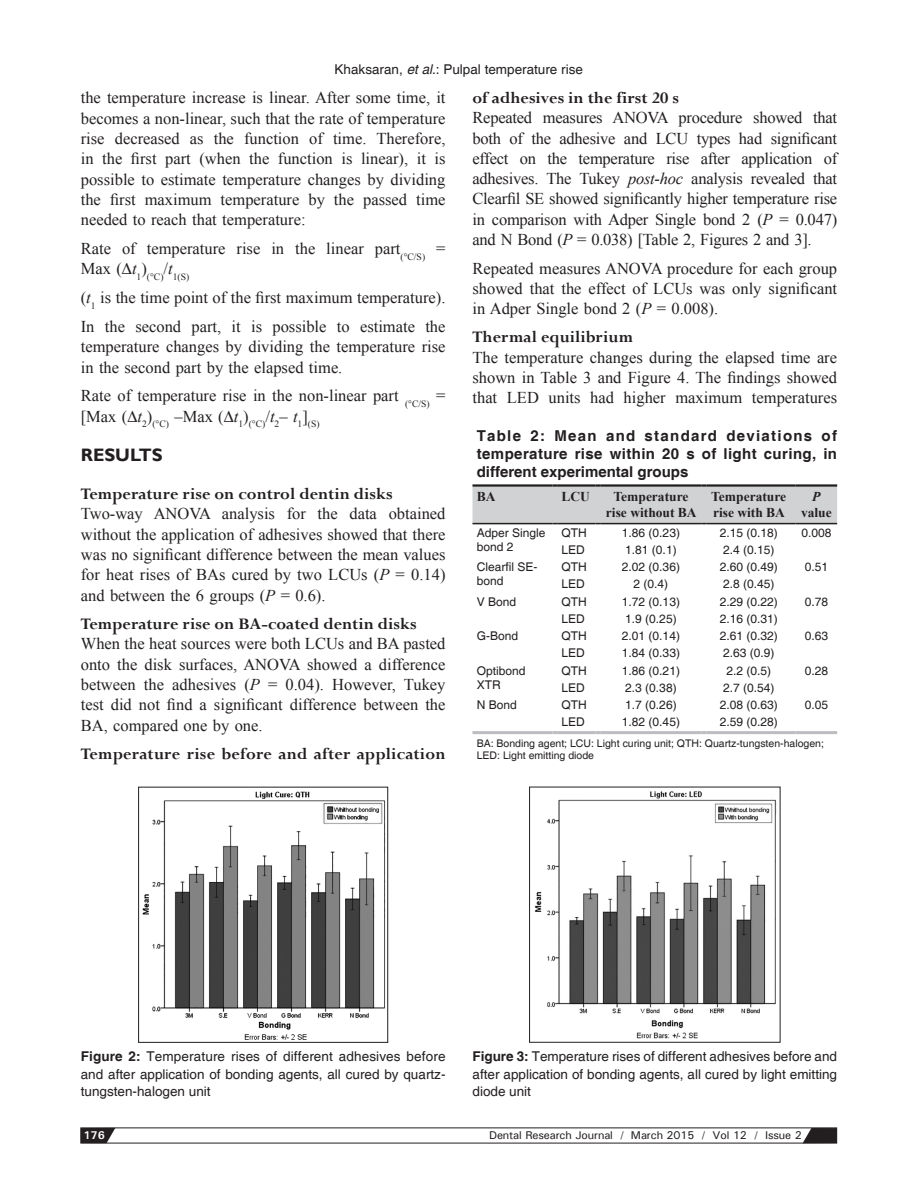
<style>
.page{position:relative;width:918px;height:1188px;background:#fff}
.page>*{position:absolute;margin:0;border:0;box-sizing:border-box;transform-origin:0 0}
.t1{font:700 18px "Perpetua";color:#231f20}
.t2{font:700 18px "Gill Sans";color:#231f20}
.TX{font:16.5px/20.4px "Times New Roman";color:#231f20;text-align:justify}
.TT{font:700 15px/18px "Helvetica";color:#231f20;text-align:justify}
.FGC{font:13.5px/17.5px "Helvetica";color:#231f20;text-align:justify}
.TCH{font:700 13.5px/16.2px "Times New Roman";color:#231f20;text-align:center}
.TB{font:12px/14.4px "Helvetica";color:#231f20}
.t3{font:500 11.25px "Univers";letter-spacing:-.01em;color:#231f20}
.t4{font:700 11.25px "Univers";color:#fff}
.TFN{font:10.5px/12.6px "Helvetica";color:#231f20}
.TX-2{font:9.6px "Times New Roman";color:#231f20}
.s1{font-style:italic}
.s2{font-weight:700}
</style>
<div class="page">
<svg style="left:80px;top:1128px;width:758px;height:15px"></svg>
<img style="left:142px;top:791px;width:244px;height:249px">
<div style="left:138px;top:787px;width:250px;height:256px;border:1px solid #231f20"></div>
<img style="left:534px;top:791px;width:243px;height:248px">
<div style="left:529px;top:787px;width:251px;height:256px;border:1px solid #231f20"></div>
<hr style="left:557px;top:731px;width:39px;height:3px;background:#bcbdc0">
<svg style="left:596px;top:731px;width:4px;height:3px"></svg>
<hr style="left:600px;top:731px;width:102px;height:3px;background:#bcbdc0">
<svg style="left:702px;top:731px;width:4px;height:3px"></svg>
<hr style="left:706px;top:731px;width:85px;height:3px;background:#bcbdc0">
<svg style="left:791px;top:731px;width:5px;height:3px"></svg>
<svg style="left:472px;top:484px;width:365px;height:40px;background:#c3c4c6"></svg>
<hr style="left:796px;top:484px;width:41px;height:3px;background:#231f20">
<hr style="left:796px;top:731px;width:41px;height:3px;background:#bcbdc0">
<hr style="left:472px;top:731px;width:81px;height:3px;background:#bcbdc0">
<svg style="left:553px;top:731px;width:4px;height:3px"></svg>
<p class="FGC" style="left:335px;top:61px;width:250px">Khaksaran, <span class="s1">et al</span>.: Pulpal temperature rise</p>
<p class="TX" style="left:81px;top:87px;width:366px">the temperature increase is linear. After some time, it becomes a non-linear, such that the rate of temperature rise decreased as the function of time. Therefore, in the first part (when the function is linear), it is possible to estimate temperature changes by dividing the first maximum temperature by the passed time needed to reach that temperature:</p>
<p class="TX" style="left:81px;top:238px;width:366px">Rate of temperature rise in the linear part<sub>(°C/S)</sub> =</p>
<p class="TX-2" style="left:81px;top:270px;width:110px"><sup>Max</sup> <sup>(</sup> <sup>t</sup>1<sup>)</sup>(°C)<sup>/</sup><sup>t</sup>1(S)</p>
<p class="TX" style="left:81px;top:287px;width:366px">(<span class="s1">t</span><sub>1</sub> is the time point of the first maximum temperature).</p>
<p class="TX" style="left:81px;top:316px;width:366px">In the second part, it is possible to estimate the temperature changes by dividing the temperature rise in the second part by the elapsed time.</p>
<p class="TX" style="left:81px;top:385px;width:366px">Rate of temperature rise in the non-linear part <sub>(°C/S)</sub> = [Max ( <span class="s1">t</span><sub>2</sub>)<sub>(°C)</sub> –Max ( <span class="s1">t</span><sub>1</sub>)<sub>(°C)</sub>/<span class="s1">t</span><sub>2</sub>– <span class="s1">t</span><sub>1</sub>]<sub>(S)</sub></p>
<h1 class="t2" style="left:81px;top:444px;width:83px">RESULTS</h1>
<h2 class="t1" style="left:81px;top:482px;width:313px">Temperature rise on control dentin disks</h2>
<p class="TX" style="left:81px;top:503px;width:366px">Two-way ANOVA analysis for the data obtained without the application of adhesives showed that there was no significant difference between the mean values for heat rises of BAs cured by two LCUs (<span class="s1">P</span> = 0.14) and between the 6 groups (<span class="s1">P</span> = 0.6).</p>
<h2 class="t1" style="left:81px;top:613px;width:337px">Temperature rise on BA-coated dentin disks</h2>
<p class="TX" style="left:81px;top:633px;width:366px">When the heat sources were both LCUs and BA pasted onto the disk surfaces, ANOVA showed a difference between the adhesives (<span class="s1">P</span> = 0.04). However, Tukey test did not find a significant difference between the BA, compared one by one.</p>
<h2 class="t1" style="left:81px;top:743px;width:366px">Temperature rise before and after application</h2>
<h2 class="t1" style="left:472px;top:87px;width:208px">of adhesives in the first 20 s</h2>
<p class="TX" style="left:472px;top:107px;width:366px">Repeated measures ANOVA procedure showed that both of the adhesive and LCU types had significant effect on the temperature rise after application of adhesives. The Tukey <span class="s1">post-hoc</span> analysis revealed that Clearfil SE showed significantly higher temperature rise in comparison with Adper Single bond 2 (<span class="s1">P</span> = 0.047) and N Bond (<span class="s1">P</span> = 0.038) [Table 2, Figures 2 and 3].</p>
<p class="TX" style="left:473px;top:258px;width:366px">Repeated measures ANOVA procedure for each group showed that the effect of LCUs was only significant in Adper Single bond 2 (<span class="s1">P</span> = 0.008).</p>
<h2 class="t1" style="left:473px;top:326px;width:162px">Thermal equilibrium</h2>
<p class="TX" style="left:473px;top:347px;width:366px">The temperature changes during the elapsed time are shown in Table 3 and Figure 4. The findings showed that LED units had higher maximum temperatures</p>
<p class="TT" style="left:477px;top:427px;width:362px">Table 2: Mean and standard deviations of temperature rise within 20 s of light curing, in different experimental groups</p>
<p class="TCH" style="left:477px;top:488px;width:20px">BA</p>
<p class="TCH" style="left:561px;top:488px;width:30px">LCU</p>
<p class="TCH" style="left:606px;top:488px;width:92px">Temperature rise without BA</p>
<p class="TCH" style="left:711px;top:488px;width:76px;text-align:left">Temperature rise with BA</p>
<p class="TCH" style="left:801px;top:488px;width:32px"><span class="s1">P </span>value</p>
<p class="TB" style="left:477px;top:526px;width:70px">Adper Single bond 2</p>
<p class="TB" style="left:561px;top:526px;width:27px">QTH</p>
<p class="TB" style="left:622px;top:526px;width:60px">1.86 (0.23)</p>
<p class="TB" style="left:720px;top:526px;width:60px">2.15 (0.18)</p>
<p class="TB" style="left:801px;top:526px;width:32px">0.008</p>
<p class="TB" style="left:561px;top:543px;width:25px">LED</p>
<p class="TB" style="left:625px;top:543px;width:53px">1.81 (0.1)</p>
<p class="TB" style="left:723px;top:543px;width:53px">2.4 (0.15)</p>
<p class="TB" style="left:477px;top:560px;width:62px">Clearfil SE&shy;bond</p>
<p class="TB" style="left:561px;top:560px;width:27px">QTH</p>
<p class="TB" style="left:622px;top:560px;width:60px">2.02 (0.36)</p>
<p class="TB" style="left:720px;top:560px;width:60px">2.60 (0.49)</p>
<p class="TB" style="left:805px;top:560px;width:25px">0.51</p>
<p class="TB" style="left:561px;top:577px;width:25px">LED</p>
<p class="TB" style="left:634px;top:577px;width:36px">2 (0.4)</p>
<p class="TB" style="left:723px;top:577px;width:53px">2.8 (0.45)</p>
<p class="TB" style="left:477px;top:595px;width:41px">V Bond</p>
<p class="TB" style="left:561px;top:595px;width:27px">QTH</p>
<p class="TB" style="left:622px;top:595px;width:60px">1.72 (0.13)</p>
<p class="TB" style="left:720px;top:595px;width:60px">2.29 (0.22)</p>
<p class="TB" style="left:805px;top:595px;width:25px">0.78</p>
<p class="TB" style="left:561px;top:612px;width:25px">LED</p>
<p class="TB" style="left:625px;top:612px;width:53px">1.9 (0.25)</p>
<p class="TB" style="left:720px;top:612px;width:60px">2.16 (0.31)</p>
<p class="TB" style="left:477px;top:629px;width:43px">G-Bond</p>
<p class="TB" style="left:561px;top:629px;width:27px">QTH</p>
<p class="TB" style="left:622px;top:629px;width:60px">2.01 (0.14)</p>
<p class="TB" style="left:720px;top:629px;width:60px">2.61 (0.32)</p>
<p class="TB" style="left:805px;top:629px;width:25px">0.63</p>
<p class="TB" style="left:561px;top:646px;width:25px">LED</p>
<p class="TB" style="left:622px;top:646px;width:60px">1.84 (0.33)</p>
<p class="TB" style="left:723px;top:646px;width:53px">2.63 (0.9)</p>
<p class="TB" style="left:477px;top:664px;width:50px">Optibond<br>XTR</p>
<p class="TB" style="left:561px;top:664px;width:27px">QTH</p>
<p class="TB" style="left:622px;top:664px;width:60px">1.86 (0.21)</p>
<p class="TB" style="left:726px;top:664px;width:46px">2.2 (0.5)</p>
<p class="TB" style="left:805px;top:664px;width:25px">0.28</p>
<p class="TB" style="left:561px;top:681px;width:25px">LED</p>
<p class="TB" style="left:625px;top:681px;width:53px">2.3 (0.38)</p>
<p class="TB" style="left:723px;top:681px;width:53px">2.7 (0.54)</p>
<p class="TB" style="left:477px;top:698px;width:42px">N Bond</p>
<p class="TB" style="left:561px;top:698px;width:27px">QTH</p>
<p class="TB" style="left:625px;top:698px;width:53px">1.7 (0.26)</p>
<p class="TB" style="left:720px;top:698px;width:60px">2.08 (0.63)</p>
<p class="TB" style="left:805px;top:698px;width:25px">0.05</p>
<p class="TB" style="left:561px;top:715px;width:25px">LED</p>
<p class="TB" style="left:622px;top:715px;width:60px">1.82 (0.45)</p>
<p class="TB" style="left:720px;top:715px;width:60px">2.59 (0.28)</p>
<p class="TFN" style="left:477px;top:737px;width:349px">BA: Bonding agent; LCU: Light curing unit; QTH: Quartz-tungsten-halogen;<br>LED: Light emitting diode</p>
<p class="FGC" style="left:81px;top:1048px;width:366px"><span class="s2">Figure 2:</span> Temperature rises of different adhesives before and after application of bonding agents, all cured by quartz&shy;tungsten-halogen unit</p>
<p class="FGC" style="left:472px;top:1048px;width:366px"><span class="s2">Figure 3:</span> Temperature rises of different adhesives before and after application of bonding agents, all cured by light emitting diode unit</p>
<p class="t4" style="left:84px;top:1128px;width:23px">176</p>
<p class="t3" style="left:489px;top:1128px;width:314px">Dental Research Journal / March 2015 / Vol 12 / Issue 2</p>
</div>
